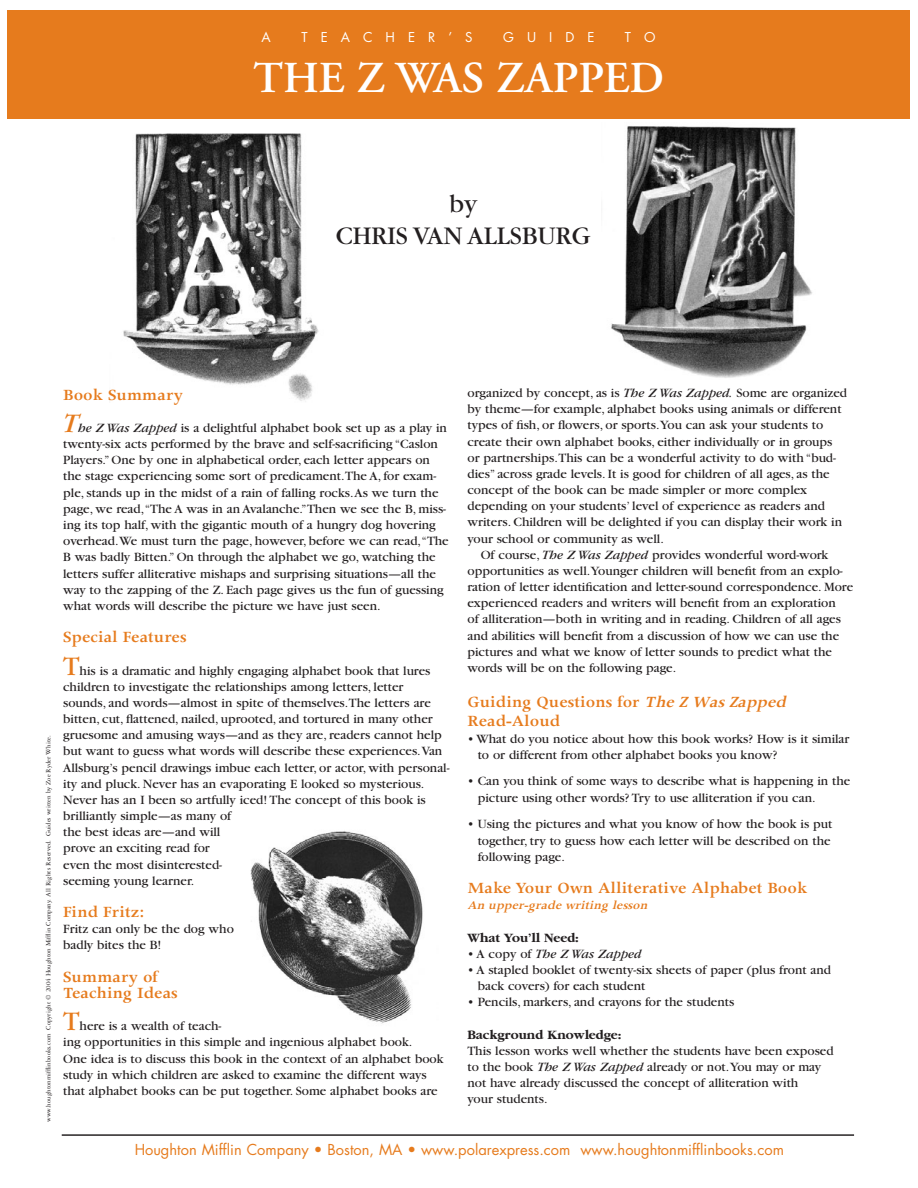
<style>
.page{position:relative;width:918px;height:1188px;background:#fff}
.page>*{position:absolute;margin:0;border:0;box-sizing:border-box;transform-origin:0 0}
.t1{font:600 44.1px "Adobe Garamond";color:#fff}
.t2{font:26.4px/31.8px "Garamond";color:#231f20;text-align:center}
.t3{font:600 17.7px/16.2px "Apollo";color:#e67b1d}
.t4{font:14.7px "Futura";color:#e67b1d}
.t5{font:13.2px/16.2px "Garamond";color:#231f20}
.t6{font:700 13.2px "Garamond";color:#231f20}
.t7{font:italic 600 13.2px "Apollo";color:#e67b1d}
.t8{font:italic 13.2px "Garamond";color:#231f20}
.t9{font:13.2px "Futura";letter-spacing:.985em;color:#fff}
.t10{font:7.05px "Garamond Three";color:#231f20}
.s1{font-style:italic;font-size:27.9px;color:#e67b1d}
.s2{font-style:italic}
.s3{font-size:27.9px;color:#e67b1d}
.s4{font-style:normal}
</style>
<div class="page">
<img style="left:123px;top:133px;width:196px;height:268px">
<div style="left:7px;top:11px;width:903px;height:108px;background:#e67b1d"></div>
<img style="left:250px;top:831px;width:173px;height:193px">
<hr style="left:62px;top:1134px;width:792px;height:2px;background:#231f20">
<img style="left:611px;top:126px;width:201px;height:252px">
<p class="t9" style="left:262px;top:31px;width:11px">A</p>
<p class="t9" style="left:301px;top:31px;width:173px">TEACHER’S</p>
<p class="t9" style="left:503px;top:31px;width:93px">GUIDE</p>
<p class="t9" style="left:625px;top:31px;width:32px">T O</p>
<h1 class="t1" style="left:253px;top:61px;width:413px">THE Z WAS ZAPPED</h1>
<h2 class="t2" style="left:336px;top:190px;width:256px">by<br>CHRIS VAN ALLSBURG</h2>
<p class="t10" style="left:46px;top:1122px;width:388px;rotate:-90deg">www.houghtonmifflinbooks.com Copyright © 2004 Houghton Mifflin Company. All Rights Reserved. Guides written by Zoe Ryder White.</p>
<h3 class="t3" style="left:63px;top:388px;width:121px">Book Summary</h3>
<p class="t5" style="left:63px;top:421px;width:387px"><span class="s1">T</span><span class="s2">he Z Was Zapped</span> is a delightful alphabet book set up as a play in twenty-six acts performed by the brave and self-sacrificing “Caslon Players.” One by one in alphabetical order, each letter appears on the stage experiencing some sort of predicament.The A, for exam&shy;ple, stands up in the midst of a rain of falling rocks.As we turn the page, we read,“The A was in an Avalanche.”Then we see the B, miss&shy;ing its top half, with the gigantic mouth of a hungry dog hovering overhead.We must turn the page, however, before we can read,“The B was badly Bitten.” On through the alphabet we go, watching the letters suffer alliterative mishaps and surprising situations—all the way to the zapping of the Z. Each page gives us the fun of guessing what words will describe the picture we have just seen.</p>
<h3 class="t3" style="left:63px;top:631px;width:125px">Special Features</h3>
<p class="t5" style="left:63px;top:663px;width:388px"><span class="s3">T</span>his is a dramatic and highly engaging alphabet book that lures children to investigate the relationships among letters, letter sounds, and words—almost in spite of themselves.The letters are bitten, cut, flattened, nailed, uprooted, and tortured in many other gruesome and amusing ways—and as they are, readers cannot help but want to guess what words will describe these experiences.Van Allsburg’s pencil drawings imbue each letter, or actor, with personal&shy;ity and pluck. Never has an evaporating E looked so mysterious.<br>Never has an I been so artfully iced! The concept of this book is brilliantly simple—as many of<br>the best ideas are—and will<br>prove an exciting read for<br>even the most disinterested-<br>seeming young learner.</p>
<h3 class="t3" style="left:63px;top:906px;width:83px">Find Fritz:</h3>
<p class="t5" style="left:63px;top:922px;width:172px">Fritz can only be the dog who badly bites the B!</p>
<h3 class="t3" style="left:63px;top:970px;width:116px">Summary of<br>Teaching Ideas</h3>
<p class="t5" style="left:63px;top:1019px;width:382px"><span class="s3">T</span>here is a wealth of teach-<br>ing opportunities in this simple and ingenious alphabet book.<br>One idea is to discuss this book in the context of an alphabet book study in which children are asked to examine the different ways that alphabet books can be put together. Some alphabet books are</p>
<p class="t5" style="left:467px;top:386px;width:381px">organized by concept, as is <span class="s2">The Z Was Zapped.</span> Some are organized by theme—for example, alphabet books using animals or different types of fish, or flowers, or sports.You can ask your students to create their own alphabet books, either individually or in groups or partnerships.This can be a wonderful activity to do with “bud&shy;dies” across grade levels. It is good for children of all ages, as the concept of the book can be made simpler or more complex depending on your students’ level of experience as readers and writers. Children will be delighted if you can display their work in your school or community as well.</p>
<p class="t5" style="left:467px;top:548px;width:387px;text-indent:13px">Of course, <span class="s2">The Z Was Zapped</span> provides wonderful word-work opportunities as well.Younger children will benefit from an explo&shy;ration of letter identification and letter-sound correspondence. More experienced readers and writers will benefit from an exploration<br>of alliteration—both in writing and in reading. Children of all ages and abilities will benefit from a discussion of how we can use the pictures and what we know of letter sounds to predict what the words will be on the following page.</p>
<h3 class="t3" style="left:467px;top:694px;width:323px;line-height:19px">Guiding Questions for <span class="s2">The Z Was Zapped<br></span>Read-Aloud</h3>
<p class="t5" style="left:478px;top:732px;width:373px;text-indent:-10px">• What do you notice about how this book works? How is it similar to or different from other alphabet books you know?</p>
<p class="t5" style="left:478px;top:774px;width:374px;text-indent:-10px">• Can you think of some ways to describe what is happening in the picture using other words? Try to use alliteration if you can.</p>
<p class="t5" style="left:478px;top:817px;width:356px;text-indent:-10px">• Using the pictures and what you know of how the book is put together, try to guess how each letter will be described on the following page.</p>
<h3 class="t3" style="left:467px;top:882px;width:342px">Make Your Own Alliterative Alphabet Book</h3>
<p class="t7" style="left:467px;top:901px;width:184px">An upper-grade writing lesson</p>
<p class="t6" style="left:467px;top:932px;width:113px">What You’ll Need:</p>
<p class="t8" style="left:467px;top:949px;width:176px"><span class="s4">• A copy of</span> The Z Was Zapped</p>
<p class="t5" style="left:478px;top:963px;width:355px;text-indent:-10px">• A stapled booklet of twenty-six sheets of paper (plus front and back covers) for each student</p>
<p class="t5" style="left:467px;top:995px;width:268px">• Pencils, markers, and crayons for the students</p>
<p class="t6" style="left:467px;top:1029px;width:155px">Background Knowledge:</p>
<p class="t5" style="left:467px;top:1044px;width:368px">This lesson works well whether the students have been exposed to the book <span class="s2">The Z Was Zapped</span> already or not.You may or may not have already discussed the concept of alliteration with<br>your students.</p>
<p class="t4" style="left:135px;top:1142px;width:651px">Houghton Mifflin Company • Boston, MA • www.polarexpress.com www.houghtonmifflinbooks.com</p>
</div>
